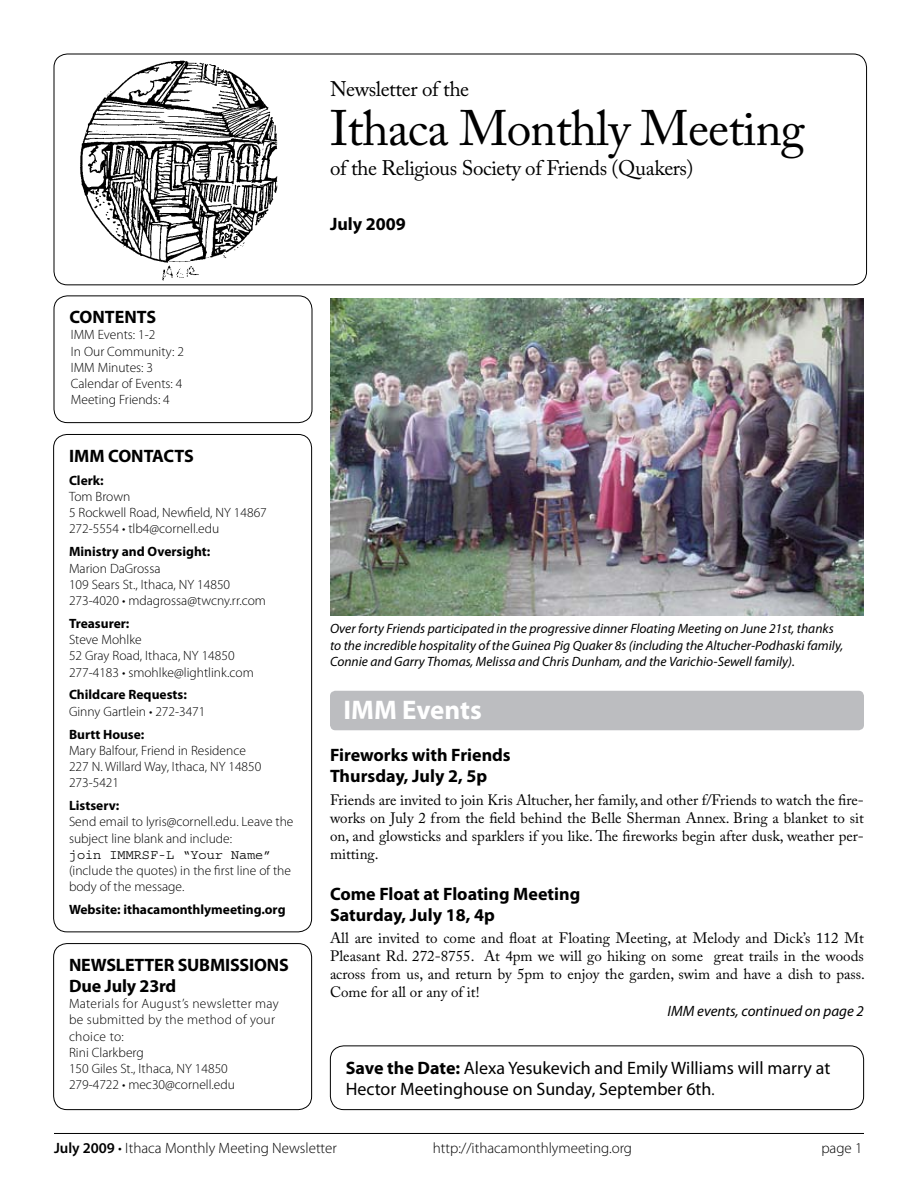
<style>
.page{position:relative;width:918px;height:1188px;background:#fff}
.page>*{position:absolute;margin:0;border:0;box-sizing:border-box;transform-origin:0 0}
.t1{font:49.5px "Adobe Caslon Pro";letter-spacing:-.02em;color:#000}
.t2{font:700 27px "Myriad Pro";color:#fff}
.t3{font:21px "Adobe Caslon Pro";letter-spacing:-.02em;color:#000}
.t4{font:700 18px/21px "Myriad Pro";color:#000}
.t5{font:18px/21px "Myriad Pro";color:#000}
.t6{font:15px/18px "Adobe Caslon Pro";color:#000;text-align:justify}
.t7{font:300 15px "Myriad Pro";color:#000}
.t8{font:italic 15px "Myriad Pro";color:#000}
.t9{font:300 13.5px/16.2px "Myriad Pro";color:#000}
.t10{font:italic 13.5px/16.2px "Myriad Pro";color:#000}
.t11{font:700 13.5px "Myriad Pro";color:#000}
.t12{font:13.5px "Courier Std";color:#000}
.s1{font-weight:700}
.s2{font-size:15px}
.s3{font-weight:600}
</style>
<div class="page">
<hr style="left:54px;top:1133px;width:810px;height:1px;background:#000">
<img style="left:80px;top:60px;width:198px;height:221px">
<div style="left:54px;top:54px;width:813px;height:231px;border:1px solid #000;border-radius:14px"></div>
<div style="left:53px;top:434px;width:259px;height:498px;border:1px solid #000;border-radius:14px"></div>
<div style="left:54px;top:296px;width:258px;height:127px;border:1px solid #000;border-radius:14px"></div>
<div style="left:53px;top:943px;width:259px;height:167px;border:1px solid #000;border-radius:14px"></div>
<div style="left:330px;top:691px;width:534px;height:39px;background:#bcbdc0;border-radius:5px"></div>
<div style="left:330px;top:1045px;width:534px;height:65px;border:1px solid #000;border-radius:14px"></div>
<img style="left:330px;top:298px;width:534px;height:317px">
<h3 class="t4" style="left:69px;top:306px;width:88px">CONTENTS</h3>
<p class="t9" style="left:71px;top:327px;width:115px">IMM Events: 1-2<br>In Our Community: 2<br>IMM Minutes: 3<br>Calendar of Events: 4<br>Meeting Friends: 4</p>
<h3 class="t4" style="left:69px;top:445px;width:127px">IMM CONTACTS</h3>
<p class="t11" style="left:69px;top:471px;width:36px">Clerk:</p>
<p class="t9" style="left:69px;top:489px;width:199px">Tom Brown<br>5 Rockwell Road, Newfield, NY 14867<br>272-5554 • tlb4@cornell.edu</p>
<p class="t11" style="left:69px;top:543px;width:143px">Ministry and Oversight:</p>
<p class="t9" style="left:69px;top:560px;width:199px">Marion DaGrossa<br>109 Sears St., Ithaca, NY 14850<br>273-4020 • mdagrossa@twcny.rr.com</p>
<p class="t11" style="left:69px;top:615px;width:62px">Treasurer:</p>
<p class="t9" style="left:69px;top:632px;width:186px">Steve Mohlke<br>52 Gray Road, Ithaca, NY 14850<br>277-4183 • smohlke@lightlink.com</p>
<p class="t11" style="left:69px;top:686px;width:119px">Childcare Requests:</p>
<p class="t9" style="left:69px;top:703px;width:138px">Ginny Gartlein • 272-3471</p>
<p class="t11" style="left:69px;top:725px;width:77px">Burtt House:</p>
<p class="t9" style="left:69px;top:742px;width:194px">Mary Balfour, Friend in Residence<br>227 N. Willard Way, Ithaca, NY 14850<br>273-5421</p>
<p class="t11" style="left:69px;top:797px;width:52px">Listserv:</p>
<p class="t9" style="left:69px;top:814px;width:226px">Send email to lyris@cornell.edu. Leave the subject line blank and include:</p>
<p class="t12" style="left:69px;top:847px;width:204px">join IMMRSF-L “Your Name”</p>
<p class="t9" style="left:69px;top:863px;width:223px">(include the quotes) in the first line of the body of the message.</p>
<p class="t11" style="left:69px;top:901px;width:218px">Website: ithacamonthlymeeting.org</p>
<h3 class="t4" style="left:69px;top:954px;width:221px">NEWSLETTER SUBMISSIONS<br>Due July 23rd</h3>
<p class="t9" style="left:69px;top:996px;width:211px">Materials for August’s newsletter may be submitted by the method of your choice to:<br>Rini Clarkberg<br>150 Giles St., Ithaca, NY 14850<br>279-4722 • mec30@cornell.edu</p>
<h3 class="t3" style="left:330px;top:77px;width:141px">Newsletter of the</h3>
<h1 class="t1" style="left:330px;top:99px;width:476px">Ithaca Monthly Meeting</h1>
<h3 class="t3" style="left:330px;top:156px;width:365px">of the Religious Society of Friends (Quakers)</h3>
<h3 class="t4" style="left:330px;top:213px;width:77px">July 2009</h3>
<p class="t10" style="left:330px;top:621px;width:515px">Over forty Friends participated in the progressive dinner Floating Meeting on June 21st, thanks to the incredible hospitality of the Guinea Pig Quaker 8s (including the Altucher-Podhaski family,<br>Connie and Garry Thomas, Melissa and Chris Dunham, and the Varichio-Sewell family).</p>
<h2 class="t2" style="left:344px;top:692px;width:140px">IMM Events</h2>
<h3 class="t4" style="left:330px;top:744px;width:182px">Fireworks with Friends<br>Thursday, July 2, 5p</h3>
<p class="t6" style="left:330px;top:790px;width:536px">Friends are invited to join Kris Altucher, her family, and other f/Friends to watch the fire&shy;works on July 2 from the field behind the Belle Sherman Annex. Bring a blanket to sit on, and glowsticks and sparklers if you like. The fireworks begin after dusk, weather per&shy;mitting.</p>
<h3 class="t4" style="left:330px;top:883px;width:252px">Come Float at Floating Meeting<br>Saturday, July 18, 4p</h3>
<p class="t6" style="left:330px;top:929px;width:537px">All are invited to come and float at Floating Meeting, at Melody and Dick’s 112 Mt Pleasant Rd. 272-8755. At 4pm we will go hiking on some great trails in the woods across from us, and return by 5pm to enjoy the garden, swim and have a dish to pass.<br>Come for all or any of it!</p>
<p class="t8" style="left:668px;top:1001px;width:198px">IMM events, continued on page 2</p>
<h3 class="t5" style="left:346px;top:1057px;width:486px"><span class="s1">Save the Date:</span> Alexa Yesukevich and Emily Williams will marry at<br>Hector Meetinghouse on Sunday, September 6th<span class="s2">.</span></h3>
<p class="t7" style="left:54px;top:1140px;width:284px"><span class="s3">July 2009</span> • Ithaca Monthly Meeting Newsletter</p>
<p class="t7" style="left:433px;top:1140px;width:201px">http://ithacamonthlymeeting.org</p>
<p class="t7" style="left:821px;top:1140px;width:43px">page 1</p>
</div>
